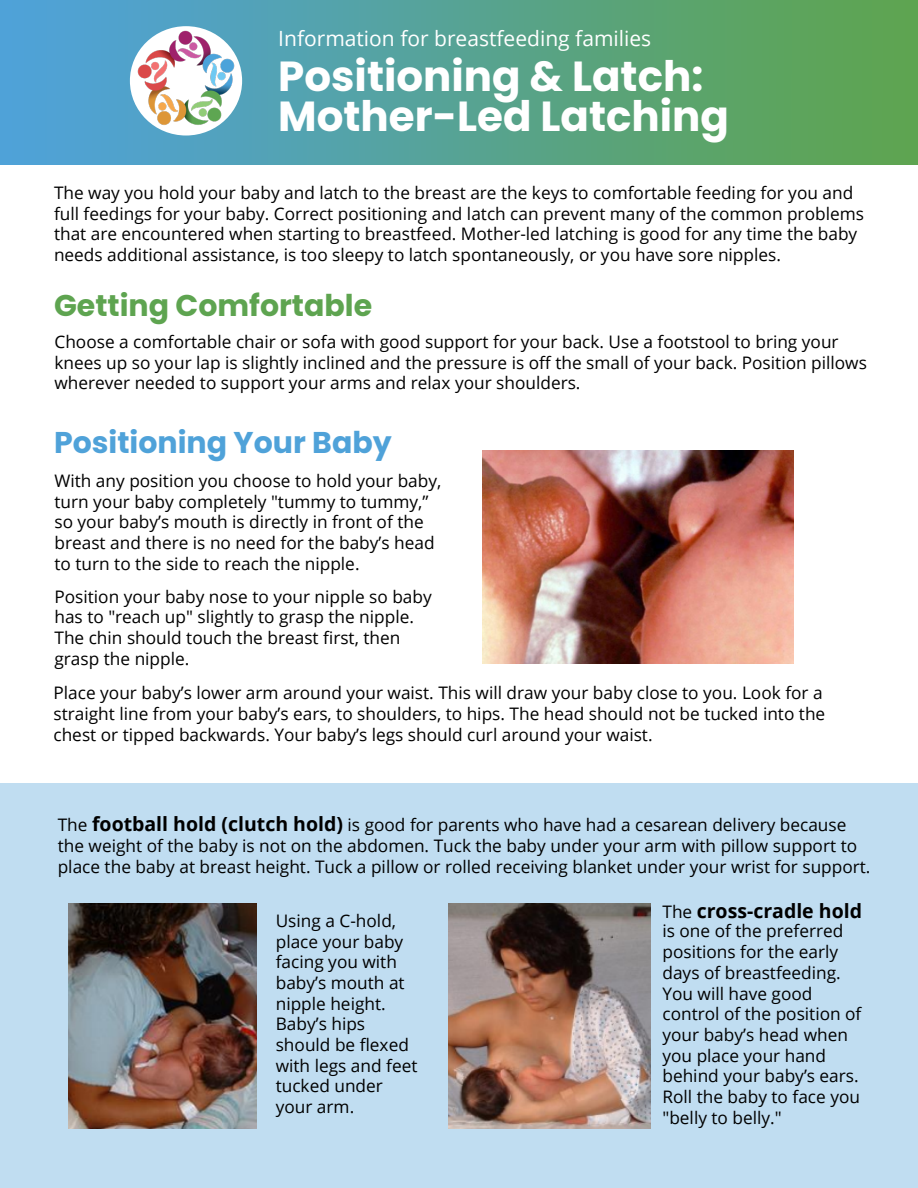
<style>
.page{position:relative;width:918px;height:1188px;background:#fff}
.page>*{position:absolute;margin:0;border:0;box-sizing:border-box;transform-origin:0 0}
.t1{font:700 42px/40.5px "Poppins";color:#fff}
.t2{font:700 30px "Poppins";color:#4fa2d9}
.t3{font:700 30px "Poppins";color:#5ea450}
.t4{font:21px "Open Sans";color:#fff}
.t5{font:700 19.5px "Open Sans";color:#000}
.t6{font:17.25px/20.7px "Open Sans";color:#000}
.s1{font-weight:700;font-size:19.5px}
.s2{font-weight:400;font-size:17.25px}
</style>
<div class="page">
<div style="left:0;top:783px;width:918px;height:405px;background:#c0ddf1"></div>
<img style="left:0;top:0;width:918px;height:164px">
<div style="left:130px;top:26px;width:112px;height:110px;background:#fff;border-radius:50%"></div>
<img style="left:136px;top:30px;width:100px;height:96px">
<img style="left:483px;top:450px;width:311px;height:213px">
<img style="left:449px;top:903px;width:202px;height:225px">
<img style="left:68px;top:903px;width:189px;height:225px">
<p class="t4" style="left:278px;top:24px;width:375px">Information for breastfeeding families</p>
<h1 class="t1" style="left:278px;top:56px;width:452px">Positioning &amp; Latch:<br>Mother-Led Latching</h1>
<p class="t6" style="left:54px;top:182px;width:812px">The way you hold your baby and latch to the breast are the keys to comfortable feeding for you and full feedings for your baby. Correct positioning and latch can prevent many of the common problems that are encountered when starting to breastfeed. Mother-led latching is good for any time the baby needs additional assistance, is too sleepy to latch spontaneously, or you have sore nipples.</p>
<h2 class="t3" style="left:54px;top:288px;width:320px">Getting Comfortable</h2>
<p class="t6" style="left:54px;top:331px;width:814px">Choose a comfortable chair or sofa with good support for your back. Use a footstool to bring your knees up so your lap is slightly inclined and the pressure is off the small of your back. Position pillows wherever needed to support your arms and relax your shoulders.</p>
<h2 class="t2" style="left:54px;top:425px;width:339px">Positioning Your Baby</h2>
<p class="t6" style="left:54px;top:470px;width:388px">With any position you choose to hold your baby, turn your baby completely "tummy to tummy,” so your baby’s mouth is directly in front of the breast and there is no need for the baby’s head to turn to the side to reach the nipple.</p>
<p class="t6" style="left:54px;top:586px;width:379px">Position your baby nose to your nipple so baby has to "reach up" slightly to grasp the nipple.<br>The chin should touch the breast first, then grasp the nipple.</p>
<p class="t6" style="left:54px;top:682px;width:773px">Place your baby’s lower arm around your waist. This will draw your baby close to you. Look for a straight line from your baby’s ears, to shoulders, to hips. The head should not be tucked into the chest or tipped backwards. Your baby’s legs should curl around your waist.</p>
<p class="t6" style="left:58px;top:814px;width:814px">The <span class="s1">football hold (clutch hold)</span> is good for parents who have had a cesarean delivery because the weight of the baby is not on the abdomen. Tuck the baby under your arm with pillow support to place the baby at breast height. Tuck a pillow or rolled receiving blanket under your wrist for support.</p>
<p class="t6" style="left:276px;top:910px;width:143px">Using a C-hold, place your baby facing you with baby’s mouth at nipple height.<br>Baby’s hips should be flexed with legs and feet tucked under your arm.</p>
<p class="t5" style="left:662px;top:897px;width:201px"><span class="s2">The</span> cross-cradle hold</p>
<p class="t6" style="left:662px;top:920px;width:201px">is one of the preferred positions for the early days of breastfeeding.<br>You will have good control of the position of your baby’s head when you place your hand behind your baby’s ears.<br>Roll the baby to face you "belly to belly."</p>
</div>
